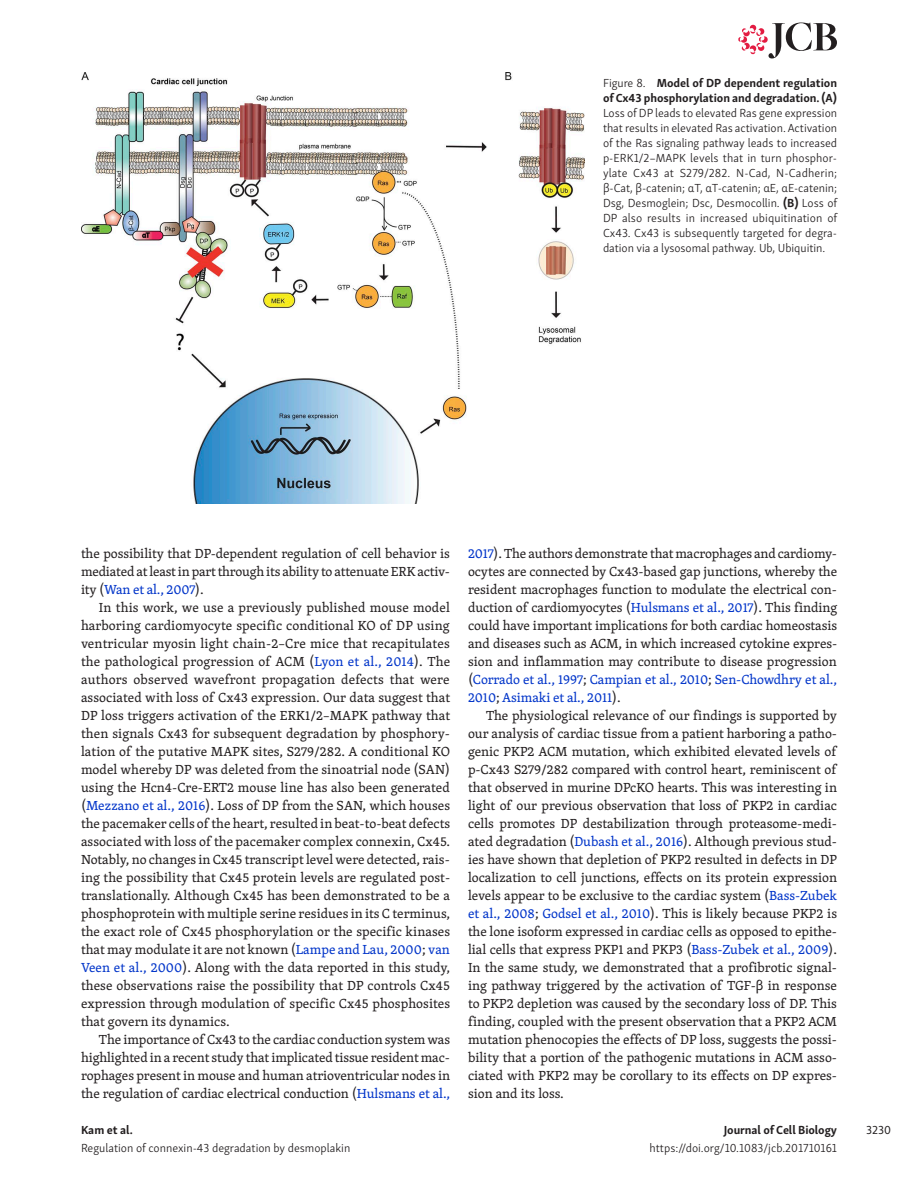
<style>
.page{position:relative;width:918px;height:1188px;background:#fff}
.page>*{position:absolute;margin:0;border:0;box-sizing:border-box;transform-origin:0 0}
.t1{font:13.5px/18px "Skolar PE";letter-spacing:-.005em;color:#231f20;text-align:justify}
.t2{font:300 12px/15px "Skolar Sans PE";color:#231f20;text-align:justify}
.t3{font:700 12px/15px "Skolar Sans PE";letter-spacing:-.005em;color:#231f20}
.t4{font:12px "Skolar Sans PE";color:#231f20}
.s1{font-weight:300}
.s2{font-weight:700}
.s3{color:#0034c9}
</style>
<div class="page">
<svg style="left:738px;top:23px;width:99px;height:35px"></svg>
<img style="left:81px;top:72px;width:504px;height:431px">
<p class="t3" style="left:603px;top:74px;width:236px"><span class="s1">Figure 8.</span> Model of DP dependent regulation of Cx43 phosphorylation and degradation. (A)</p>
<p class="t2" style="left:603px;top:105px;width:236px">Loss of DP leads to elevated Ras gene expression that results in elevated Ras activation. Activation of the Ras signaling pathway leads to increased p-ERK1/2–MAPK levels that in turn phosphor&shy;ylate Cx43 at S279/282. N-Cad, N-Cadherin; β-Cat, β-catenin; αT, αT-catenin; αE, αE-catenin; Dsg, Desmoglein; Dsc, Desmocollin. <span class="s2">(B)</span> Loss of DP also results in increased ubiquitination of Cx43. Cx43 is subsequently targeted for degra&shy;dation via a lysosomal pathway. Ub, Ubiquitin.</p>
<p class="t1" style="left:81px;top:544px;width:370px">the possibility that DP-dependent regulation of cell behavior is mediated at least in part through its ability to attenuate ERK activ&shy;ity (<span class="s3">Wan et al., 2007</span>).</p>
<p class="t1" style="left:81px;top:598px;width:371px;text-indent:18px">In this work, we use a previously published mouse model harboring cardiomyocyte specific conditional KO of DP using ventricular myosin light chain-2–Cre mice that recapitulates the pathological progression of ACM (<span class="s3">Lyon et al., 2014</span>). The authors observed wavefront propagation defects that were associated with loss of Cx43 expression. Our data suggest that DP loss triggers activation of the ERK1/2–MAPK pathway that then signals Cx43 for subsequent degradation by phosphory&shy;lation of the putative MAPK sites, S279/282. A conditional KO model whereby DP was deleted from the sinoatrial node (SAN) using the Hcn4-Cre-ERT2 mouse line has also been generated (<span class="s3">Mezzano et al., 2016</span>). Loss of DP from the SAN, which houses the pacemaker cells of the heart, resulted in beat-to-beat defects associated with loss of the pacemaker complex connexin, Cx45.<br>Notably, no changes in Cx45 transcript level were detected, rais&shy;ing the possibility that Cx45 protein levels are regulated post&shy;translationally. Although Cx45 has been demonstrated to be a phosphoprotein with multiple serine residues in its C terminus, the exact role of Cx45 phosphorylation or the specific kinases that may modulate it are not known (<span class="s3">Lampe and Lau, 2000</span>; <span class="s3">van Veen et al., 2000</span>). Along with the data reported in this study, these observations raise the possibility that DP controls Cx45 expression through modulation of specific Cx45 phosphosites that govern its dynamics.</p>
<p class="t1" style="left:81px;top:1030px;width:371px;text-indent:18px">The importance of Cx43 to the cardiac conduction system was highlighted in a recent study that implicated tissue resident mac&shy;rophages present in mouse and human atrioventricular nodes in the regulation of cardiac electrical conduction (<span class="s3">Hulsmans et al.,</span></p>
<p class="t3" style="left:81px;top:1121px;width:53px">Kam et al.</p>
<p class="t2" style="left:81px;top:1140px;width:271px">Regulation of connexin-43 degradation by desmoplakin</p>
<p class="t1" style="left:468px;top:544px;width:371px"><span class="s3">2017</span>). The authors demonstrate that macrophages and cardiomy&shy;ocytes are connected by Cx43-based gap junctions, whereby the resident macrophages function to modulate the electrical con&shy;duction of cardiomyocytes (<span class="s3">Hulsmans et al., 2017</span>). This finding could have important implications for both cardiac homeostasis and diseases such as ACM, in which increased cytokine expres&shy;sion and inflammation may contribute to disease progression (<span class="s3">Corrado et al., 1997</span>; <span class="s3">Campian et al., 2010</span>; <span class="s3">Sen-Chowdhry et al., 2010</span>; <span class="s3">Asimaki et al., 2011</span>).</p>
<p class="t1" style="left:468px;top:706px;width:371px;text-indent:18px">The physiological relevance of our findings is supported by our analysis of cardiac tissue from a patient harboring a patho&shy;genic PKP2 ACM mutation, which exhibited elevated levels of p-Cx43 S279/282 compared with control heart, reminiscent of that observed in murine DPcKO hearts. This was interesting in light of our previous observation that loss of PKP2 in cardiac cells promotes DP destabilization through proteasome-medi&shy;ated degradation (<span class="s3">Dubash et al., 2016</span>). Although previous stud&shy;ies have shown that depletion of PKP2 resulted in defects in DP localization to cell junctions, effects on its protein expression levels appear to be exclusive to the cardiac system (<span class="s3">Bass-Zubek et al., 2008</span>; <span class="s3">Godsel et al., 2010</span>). This is likely because PKP2 is the lone isoform expressed in cardiac cells as opposed to epithe&shy;lial cells that express PKP1 and PKP3 (<span class="s3">Bass-Zubek et al., 2009</span>).<br>In the same study, we demonstrated that a profibrotic signal&shy;ing pathway triggered by the activation of TGF-β in response to PKP2 depletion was caused by the secondary loss of DP. This finding, coupled with the present observation that a PKP2 ACM mutation phenocopies the effects of DP loss, suggests the possi&shy;bility that a portion of the pathogenic mutations in ACM asso&shy;ciated with PKP2 may be corollary to its effects on DP expres&shy;sion and its loss.</p>
<p class="t3" style="left:724px;top:1121px;width:115px">Journal of Cell Biology</p>
<p class="t2" style="left:650px;top:1140px;width:189px">https://doi.org/10.1083/jcb.201710161</p>
<p class="t4" style="left:866px;top:1121px;width:26px">3230</p>
</div>
